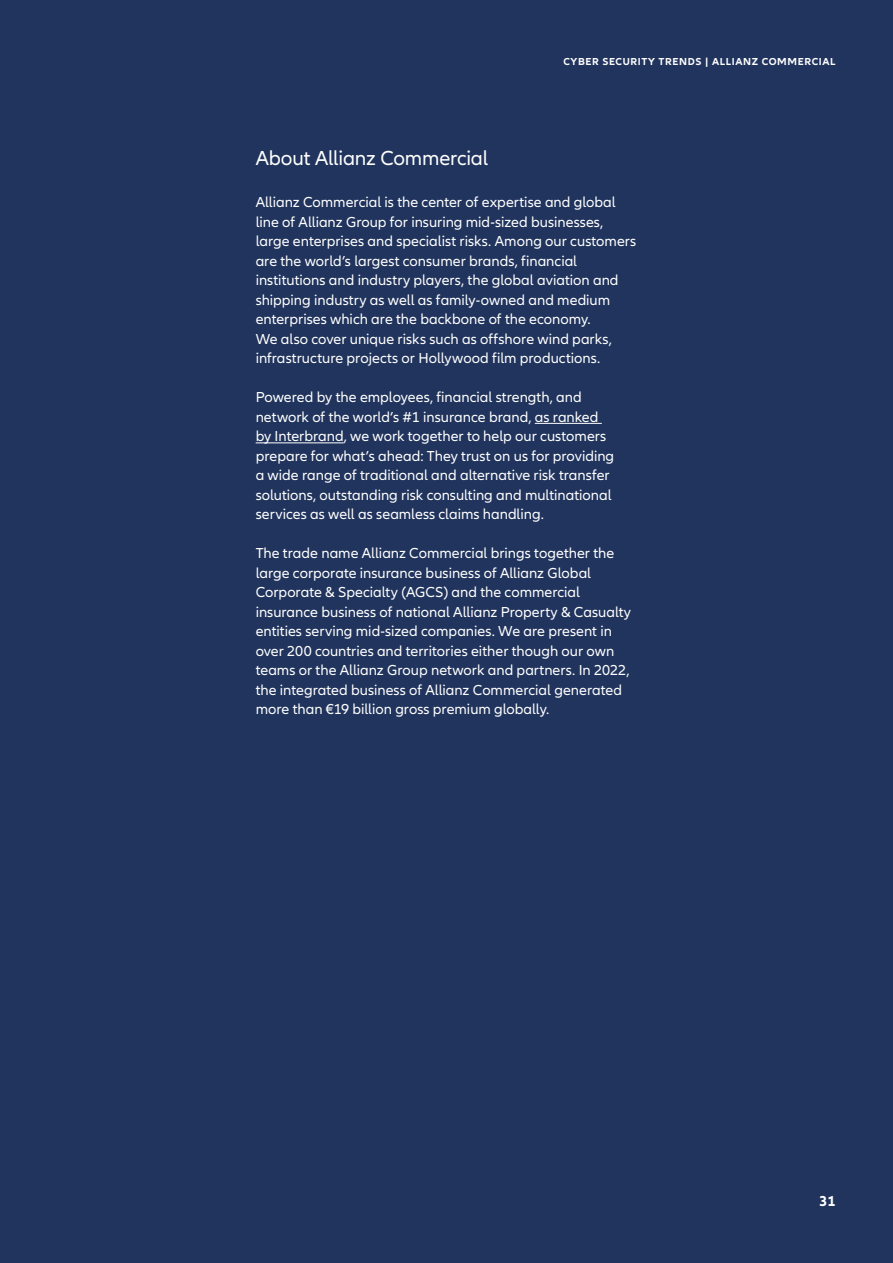
<style>
.page{position:relative;width:893px;height:1263px;background:#21345d}
.page>*{position:absolute;margin:0;border:0;box-sizing:border-box;transform-origin:0 0}
.Subheadline___CTA_15_18pt{font:21px "Allianz Neo";letter-spacing:-.01em;color:#fff}
.Copy_10_13pt{font:15px/19.5px "Allianz Neo";color:#fff}
.t1{font:700 15px "Allianz Neo";color:#fff}
.t2{font:700 10.5px "Allianz Neo";letter-spacing:.06em;color:#fff}
</style>
<div class="page">
<hr style="left:535px;top:423px;width:67px;height:1px;background:#fff">
<hr style="left:256px;top:442px;width:88px;height:1px;background:#fff">
<p class="t2" style="left:563px;top:56px;width:274px">CYBER SECURITY TRENDS | ALLIANZ COMMERCIAL</p>
<p class="Subheadline___CTA_15_18pt" style="left:256px;top:146px;width:234px">About Allianz Commercial</p>
<p class="Copy_10_13pt" style="left:256px;top:193px;width:382px">Allianz Commercial is the center of expertise and global line of Allianz Group for insuring mid-sized businesses, large enterprises and specialist risks. Among our customers are the world’s largest consumer brands, financial institutions and industry players, the global aviation and shipping industry as well as family-owned and medium enterprises which are the backbone of the economy.<br>We also cover unique risks such as offshore wind parks, infrastructure projects or Hollywood film productions.</p>
<p class="Copy_10_13pt" style="left:256px;top:388px;width:360px">Powered by the employees, financial strength, and network of the world’s #1 insurance brand, as ranked by Interbrand, we work together to help our customers prepare for what’s ahead: They trust on us for providing a wide range of traditional and alternative risk transfer solutions, outstanding risk consulting and multinational services as well as seamless claims handling.</p>
<p class="Copy_10_13pt" style="left:256px;top:544px;width:377px">The trade name Allianz Commercial brings together the large corporate insurance business of Allianz Global Corporate &amp; Specialty (AGCS) and the commercial insurance business of national Allianz Property &amp; Casualty entities serving mid-sized companies. We are present in over 200 countries and territories either though our own teams or the Allianz Group network and partners. In 2022, the integrated business of Allianz Commercial generated more than €19 billion gross premium globally.</p>
<p class="t1" style="left:819px;top:1192px;width:18px">31</p>
</div>
